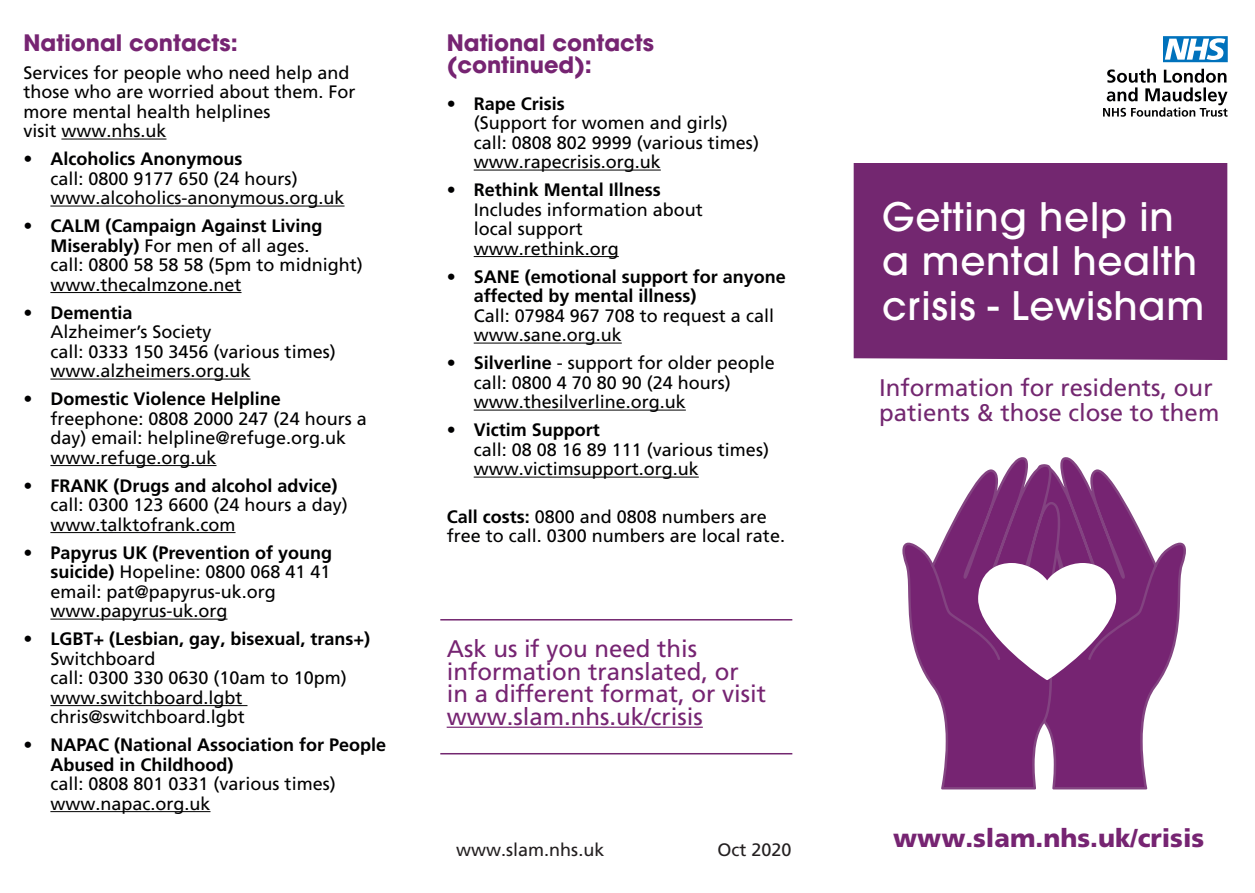
<style>
.page{position:relative;width:1255px;height:893px;background:#fff}
.page>*{position:absolute;margin:0;border:0;box-sizing:border-box;transform-origin:0 0}
.t1{font:500 39px/44.2px "Avant Garde";letter-spacing:.02em;color:#fff}
.t2{font:900 25.5px "Frutiger LT Pro";color:#762472}
.t3{font:24px/22.5px "Frutiger LT Pro";color:#762472}
.t4{font:24px/26px "Frutiger LT Pro";color:#732770}
.t5{font:700 22.5px/22.5px "Avant Garde";color:#762472}
.t6{font:18px/19.5px "Frutiger LT Pro";color:#000001}
.t7{font:700 18px/19.5px "Frutiger LT Pro";color:#000001}
.t8{font:18px "Frutiger LT Pro";color:#231f20}
.s1{font-weight:700}
.s2{font-weight:400}
</style>
<div class="page">
<hr style="left:61px;top:139px;width:105px;height:1px;background:#000001">
<hr style="left:50px;top:206px;width:294px;height:1px;background:#000001">
<hr style="left:50px;top:292px;width:191px;height:1px;background:#000001">
<hr style="left:50px;top:379px;width:200px;height:1px;background:#000001">
<hr style="left:50px;top:465px;width:166px;height:1px;background:#000001">
<hr style="left:50px;top:532px;width:185px;height:1px;background:#000001">
<hr style="left:50px;top:619px;width:177px;height:1px;background:#000001">
<hr style="left:50px;top:705px;width:197px;height:1px;background:#000001">
<hr style="left:50px;top:811px;width:160px;height:1px;background:#000001">
<hr style="left:473px;top:170px;width:187px;height:1px;background:#000001">
<hr style="left:473px;top:256px;width:145px;height:1px;background:#000001">
<hr style="left:473px;top:343px;width:148px;height:1px;background:#000001">
<hr style="left:473px;top:410px;width:212px;height:1px;background:#000001">
<hr style="left:473px;top:477px;width:225px;height:1px;background:#000001">
<hr style="left:446px;top:727px;width:256px;height:1px;background:#762472">
<svg style="left:1060px;top:457px;width:125px;height:332px;fill:#762472"></svg>
<svg style="left:1060px;top:457px;width:7px;height:331px"></svg>
<svg style="left:902px;top:457px;width:158px;height:332px;fill:#762472"></svg>
<svg style="left:924px;top:563px;width:239px;height:117px"></svg>
<hr style="left:440px;top:619px;width:352px;height:1px;background:#732770">
<hr style="left:440px;top:753px;width:352px;height:1px;background:#732770">
<svg style="left:1103px;top:69px;width:124px;height:48px"></svg>
<svg style="left:1163px;top:36px;width:64px;height:26px"></svg>
<div style="left:853px;top:163px;width:374px;height:197px;background:#732770"></div>
<p class="t5" style="left:23px;top:31px;width:216px">National contacts:</p>
<p class="t6" style="left:23px;top:63px;width:334px">Services for people who need help and those who are worried about them. For more mental health helplines<br>visit www.nhs.uk</p>
<p class="t6" style="left:50px;top:149px;width:295px;text-indent:-27px"><span class="s1">• Alcoholics Anonymous<br></span>call: 0800 9177 650 (24 hours) www.alcoholics-anonymous.org.uk</p>
<p class="t6" style="left:50px;top:216px;width:314px;text-indent:-27px"><span class="s1">• CALM (Campaign Against Living<br>Miserably)</span> For men of all ages.<br>call: 0800 58 58 58 (5pm to midnight) www.thecalmzone.net</p>
<p class="t6" style="left:50px;top:303px;width:287px;text-indent:-27px"><span class="s1">• Dementia<br></span>Alzheimer’s Society<br>call: 0333 150 3456 (various times) www.alzheimers.org.uk</p>
<p class="t6" style="left:50px;top:389px;width:318px;text-indent:-27px"><span class="s1">• Domestic Violence Helpline </span>freephone: 0808 2000 247 (24 hours a day) email: helpline@refuge.org.uk www.refuge.org.uk</p>
<p class="t6" style="left:50px;top:476px;width:299px;text-indent:-27px"><span class="s1">• FRANK (Drugs and alcohol advice) </span>call: 0300 123 6600 (24 hours a day) www.talktofrank.com</p>
<p class="t6" style="left:50px;top:543px;width:283px;text-indent:-27px"><span class="s1">• Papyrus UK (Prevention of young suicide)</span> Hopeline: 0800 068 41 41 email: pat@papyrus-uk.org www.papyrus-uk.org</p>
<p class="t6" style="left:50px;top:629px;width:321px;text-indent:-27px"><span class="s1">• LGBT+ (Lesbian, gay, bisexual, trans+)<br></span>Switchboard<br>call: 0300 330 0630 (10am to 10pm) www.switchboard.lgbt chris@switchboard.lgbt</p>
<p class="t7" style="left:50px;top:735px;width:337px;text-indent:-27px">• NAPAC (National Association for People<br>Abused in Childhood)<br><span class="s2">call: 0808 801 0331 (various times) www.napac.org.uk</span></p>
<p class="t5" style="left:446px;top:31px;width:209px">National contacts (continued):</p>
<p class="t6" style="left:473px;top:94px;width:287px;text-indent:-27px"><span class="s1">• Rape Crisis<br></span>(Support for women and girls) call: 0808 802 9999 (various times) www.rapecrisis.org.uk</p>
<p class="t6" style="left:473px;top:180px;width:231px;text-indent:-27px"><span class="s1">• Rethink Mental Illness<br></span>Includes information about local support www.rethink.org</p>
<p class="t7" style="left:473px;top:267px;width:314px;text-indent:-27px">• SANE (emotional support for anyone affected by mental illness)<br><span class="s2">Call: 07984 967 708 to request a call www.sane.org.uk</span></p>
<p class="t6" style="left:473px;top:353px;width:303px;text-indent:-27px"><span class="s1">• Silverline</span> - support for older people call: 0800 4 70 80 90 (24 hours) www.thesilverline.org.uk</p>
<p class="t6" style="left:473px;top:420px;width:297px;text-indent:-27px"><span class="s1">• Victim Support<br></span>call: 08 08 16 89 111 (various times) www.victimsupport.org.uk</p>
<p class="t6" style="left:446px;top:507px;width:340px"><span class="s1">Call costs:</span> 0800 and 0808 numbers are free to call. 0300 numbers are local rate.</p>
<p class="t3" style="left:446px;top:638px;width:321px">Ask us if you need this information translated, or in a different format, or visit www.slam.nhs.uk/crisis</p>
<p class="t8" style="left:456px;top:839px;width:150px">www.slam.nhs.uk</p>
<p class="t8" style="left:717px;top:839px;width:76px">Oct 2020</p>
<p class="t1" style="left:882px;top:195px;width:323px">Getting help in a mental health crisis - Lewisham</p>
<p class="t4" style="left:879px;top:374px;width:342px">Information for residents, our patients &amp; those close to them</p>
<p class="t2" style="left:893px;top:823px;width:313px">www.slam.nhs.uk/crisis</p>
</div>
